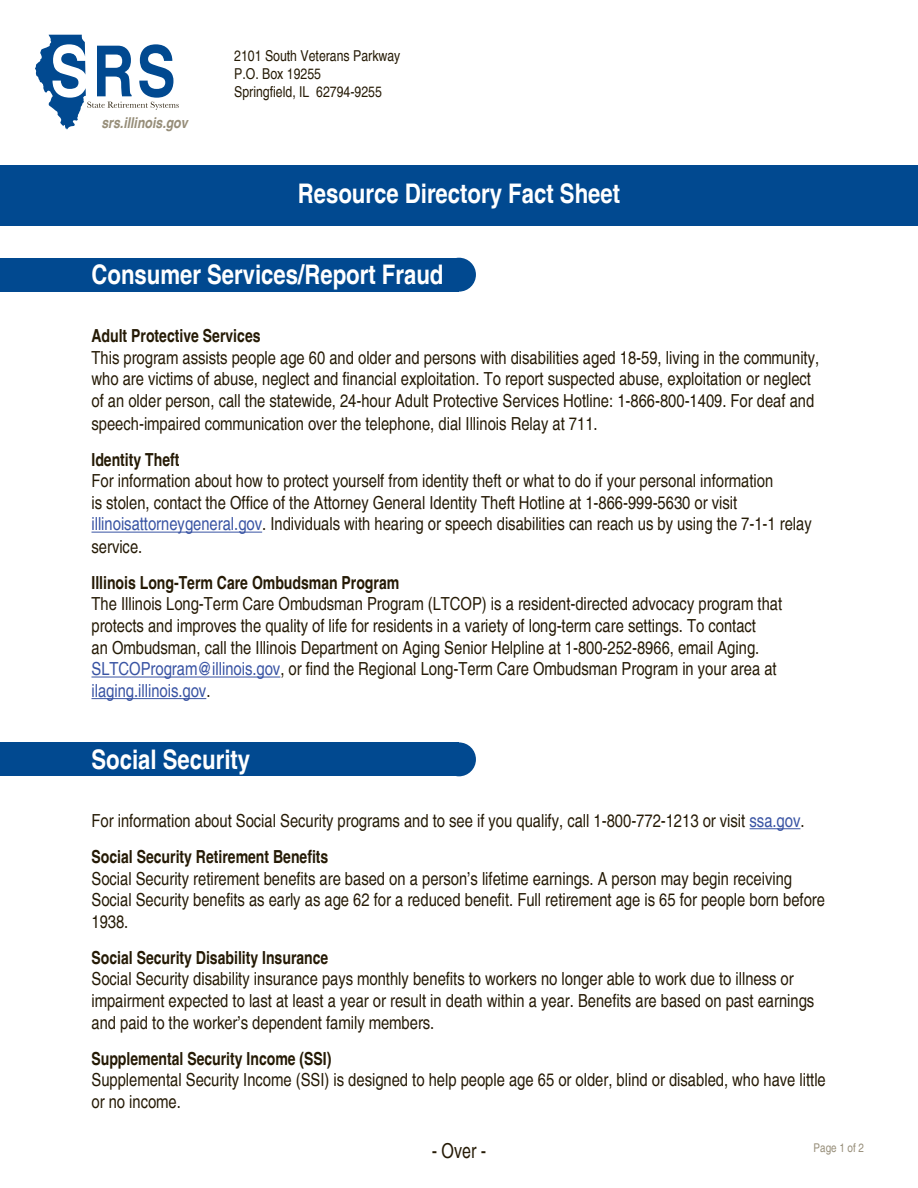
<style>
.page{position:relative;width:918px;height:1188px;background:#fff}
.page>*{position:absolute;margin:0;border:0;box-sizing:border-box;transform-origin:0 0}
.t1{font:700 condensed 27px "Helvetica";color:#fff}
.t2{font:condensed 20.55px "Helvetica";color:#251a05;scale:.95 1}
.t3{font:condensed 18px/21.6px "Helvetica";color:#251a05}
.t4{font:700 condensed 18px "Helvetica";color:#251a05;scale:.95 1}
.t5{font:condensed 15px/18px "Helvetica";color:#251a05}
.t6{font:italic 700 condensed 15px "Helvetica";color:#968d78}
.t7{font:condensed 12px "Helvetica";color:#968d78}
.s1{color:#3853a3}
.s2{font-weight:700}
</style>
<div class="page">
<div style="left:0;top:165px;width:918px;height:60px;background:#014990"></div>
<svg style="left:35px;top:35px;width:144px;height:94px"></svg>
<div style="left:0;top:742px;width:459px;height:34px;background:#014990"></div>
<div style="left:442px;top:742px;width:34px;height:34px;background:#014990;border-radius:50%"></div>
<hr style="left:750px;top:828px;width:50px;height:1px;background:#3853a3">
<div style="left:0;top:258px;width:459px;height:34px;background:#014990"></div>
<div style="left:442px;top:258px;width:34px;height:34px;background:#014990;border-radius:50%"></div>
<hr style="left:92px;top:532px;width:170px;height:1px;background:#3853a3">
<hr style="left:92px;top:677px;width:188px;height:1px;background:#3853a3">
<hr style="left:92px;top:698px;width:114px;height:1px;background:#3853a3">
<p class="t6" style="left:101px;top:113px;width:88px">srs.illinois.gov</p>
<p class="t5" style="left:234px;top:47px;width:168px">2101 South Veterans Parkway<br>P.O. Box 19255<br>Springfield, IL 62794-9255</p>
<h1 class="t1" style="left:298px;top:175px;width:324px">Resource Directory Fact Sheet</h1>
<h1 class="t1" style="left:92px;top:256px;width:353px">Consumer Services/Report Fraud</h1>
<p class="t4" style="left:92px;top:323px;width:180px">Adult Protective Services</p>
<p class="t3" style="left:92px;top:346px;width:729px">This program assists people age 60 and older and persons with disabilities aged 18-59, living in the community, who are victims of abuse, neglect and financial exploitation. To report suspected abuse, exploitation or neglect of an older person, call the statewide, 24-hour Adult Protective Services Hotline: 1-866-800-1409. For deaf and speech-impaired communication over the telephone, dial Illinois Relay at 711.</p>
<p class="t4" style="left:92px;top:447px;width:94px">Identity Theft</p>
<p class="t3" style="left:92px;top:469px;width:722px">For information about how to protect yourself from identity theft or what to do if your personal information<br>is stolen, contact the Office of the Attorney General Identity Theft Hotline at 1-866-999-5630 or visit <span class="s1">illinoisattorneygeneral.gov</span>. Individuals with hearing or speech disabilities can reach us by using the 7-1-1 relay service.</p>
<p class="t4" style="left:92px;top:570px;width:325px">Illinois Long-Term Care Ombudsman Program</p>
<p class="t3" style="left:92px;top:593px;width:692px">The Illinois Long-Term Care Ombudsman Program (LTCOP) is a resident-directed advocacy program that protects and improves the quality of life for residents in a variety of long-term care settings. To contact<br>an Ombudsman, call the Illinois Department on Aging Senior Helpline at 1-800-252-8966, email Aging.<br><span class="s1">SLTCOProgram@illinois.gov</span>, or find the Regional Long-Term Care Ombudsman Program in your area at <span class="s1">ilaging.illinois.gov</span>.</p>
<h1 class="t1" style="left:92px;top:741px;width:160px">Social Security</h1>
<p class="t3" style="left:92px;top:802px;width:715px;line-height:36px">For information about Social Security programs and to see if you qualify, call 1-800-772-1213 or visit <span class="s1">ssa.gov</span>.<br><span class="s2">Social Security Retirement Benefits</span></p>
<p class="t3" style="left:92px;top:867px;width:735px">Social Security retirement benefits are based on a person’s lifetime earnings. A person may begin receiving<br>Social Security benefits as early as age 62 for a reduced benefit. Full retirement age is 65 for people born before<br>1938.</p>
<p class="t4" style="left:92px;top:945px;width:251px">Social Security Disability Insurance</p>
<p class="t3" style="left:92px;top:968px;width:724px">Social Security disability insurance pays monthly benefits to workers no longer able to work due to illness or impairment expected to last at least a year or result in death within a year. Benefits are based on past earnings and paid to the worker’s dependent family members.</p>
<p class="t4" style="left:92px;top:1046px;width:254px">Supplemental Security Income (SSI)</p>
<p class="t3" style="left:92px;top:1069px;width:736px">Supplemental Security Income (SSI) is designed to help people age 65 or older, blind or disabled, who have little or no income.</p>
<p class="t2" style="left:432px;top:1138px;width:59px">- Over -</p>
<p class="t7" style="left:814px;top:1140px;width:52px">Page 1 of 2</p>
</div>
